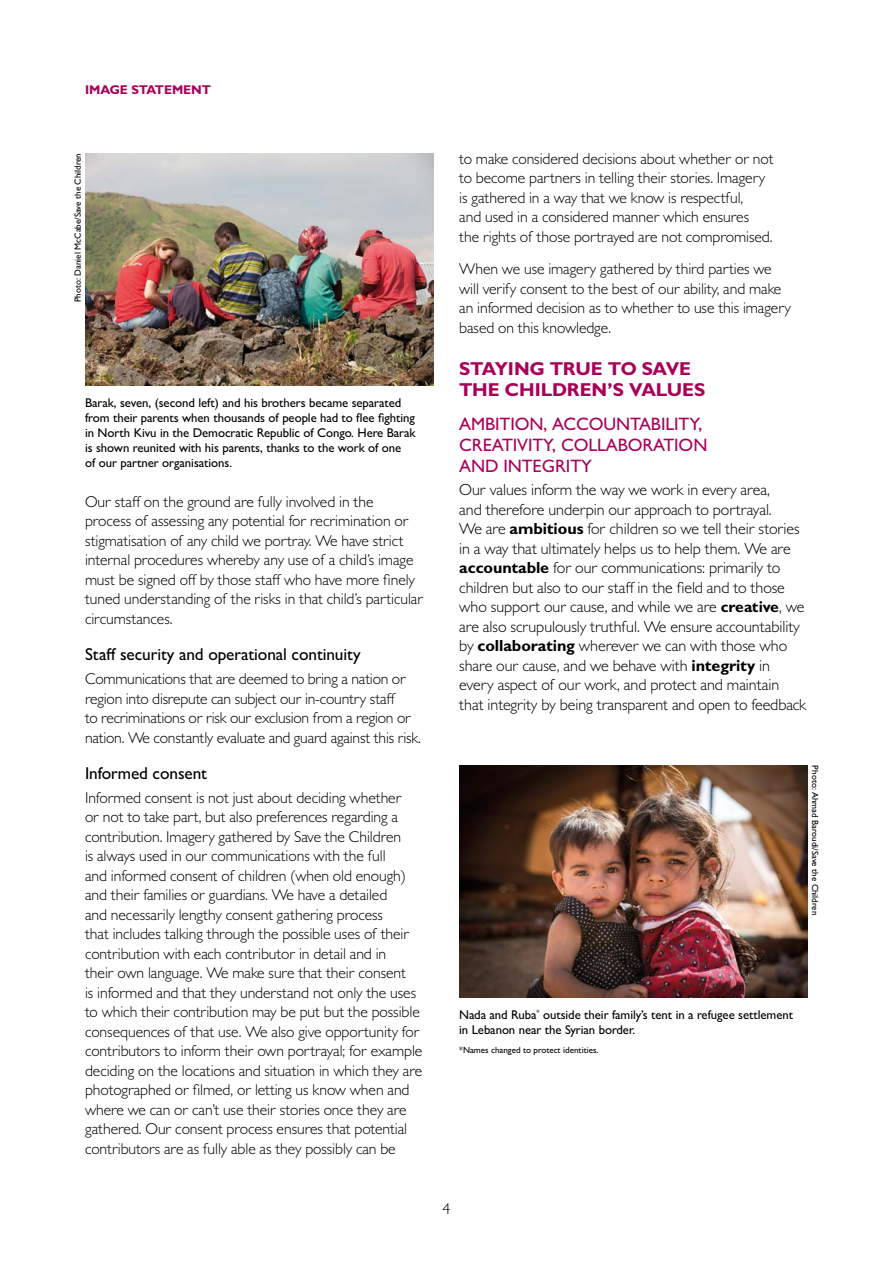
<style>
.page{position:relative;width:893px;height:1263px;background:#fff}
.page>*{position:absolute;margin:0;border:0;box-sizing:border-box;transform-origin:0 0}
.t1{font:700 18.75px/21px "Gill Sans MT Std";letter-spacing:-.01em;color:#a80159}
.t2{font:500 18px/21px "Gill Sans MT Std";letter-spacing:-.005em;color:#a80159}
.t3{font:500 17.25px "Gill Sans MT Std";letter-spacing:-.005em;color:#000}
.t4{font:300 16.2px/19.5px "Gill Sans MT Std";letter-spacing:-.005em;color:#000}
.t5{font:300 15.75px/19.5px "Gill Sans MT Std";letter-spacing:-.005em;color:#000}
.t6{font:500 12.75px/15px "Gill Sans MT Std";letter-spacing:-.005em;color:#000}
.t7{font:700 12.75px "Gill Sans MT Std";letter-spacing:-.005em;color:#a80159}
.t8{font:500 9px "Gill Sans MT Std";color:#000}
.s1{font-weight:700}
.s2{font-weight:700;font-size:15.75px}
</style>
<div class="page">
<img style="left:85px;top:153px;width:349px;height:233px">
<img style="left:459px;top:765px;width:349px;height:233px">
<p class="t7" style="left:85px;top:82px;width:128px">IMAGE STATEMENT</p>
<p class="t8" style="left:72px;top:302px;width:151px;rotate:-90deg">Photo: Daniel McCabe/Save the Children</p>
<p class="t6" style="left:85px;top:395px;width:332px">Barak, seven, (second left) and his brothers became separated from their parents when thousands of people had to flee fighting in North Kivu in the Democratic Republic of Congo. Here Barak is shown reunited with his parents, thanks to the work of one<br>of our partner organisations.</p>
<p class="t5" style="left:85px;top:492px;width:340px">Our staff on the ground are fully involved in the process of assessing any potential for recrimination or stigmatisation of any child we portray. We have strict internal procedures whereby any use of a child’s image must be signed off by those staff who have more finely tuned understanding of the risks in that child’s particular circumstances.</p>
<p class="t3" style="left:85px;top:644px;width:277px">Staff security and operational continuity</p>
<p class="t5" style="left:85px;top:669px;width:337px">Communications that are deemed to bring a nation or region into disrepute can subject our in-country staff<br>to recriminations or risk our exclusion from a region or nation. We constantly evaluate and guard against this risk.</p>
<p class="t3" style="left:85px;top:763px;width:124px">Informed consent</p>
<p class="t5" style="left:85px;top:788px;width:339px">Informed consent is not just about deciding whether<br>or not to take part, but also preferences regarding a contribution. Imagery gathered by Save the Children<br>is always used in our communications with the full<br>and informed consent of children (when old enough) and their families or guardians. We have a detailed<br>and necessarily lengthy consent gathering process<br>that includes talking through the possible uses of their contribution with each contributor in detail and in<br>their own language. We make sure that their consent<br>is informed and that they understand not only the uses to which their contribution may be put but the possible consequences of that use. We also give opportunity for contributors to inform their own portrayal; for example deciding on the locations and situation in which they are photographed or filmed, or letting us know when and where we can or can’t use their stories once they are gathered. Our consent process ensures that potential contributors are as fully able as they possibly can be</p>
<p class="t5" style="left:459px;top:148px;width:316px">to make considered decisions about whether or not to become partners in telling their stories. Imagery is gathered in a way that we know is respectful,<br>and used in a considered manner which ensures<br>the rights of those portrayed are not compromised.</p>
<p class="t5" style="left:459px;top:259px;width:333px">When we use imagery gathered by third parties we will verify consent to the best of our ability, and make an informed decision as to whether to use this imagery based on this knowledge.</p>
<p class="t1" style="left:459px;top:358px;width:248px">STAYING TRUE TO SAVE<br>THE CHILDREN’S VALUES</p>
<p class="t2" style="left:459px;top:413px;width:250px">AMBITION, ACCOUNTABILITY,<br>CREATIVITY, COLLABORATION<br>AND INTEGRITY</p>
<p class="t4" style="left:459px;top:480px;width:349px">Our values inform the way we work in every area,<br>and therefore underpin our approach to portrayal.<br>We are <span class="s1">ambitious</span> for children so we tell their stories in a way that ultimately helps us to help them. We are <span class="s1">accountable</span> for our communications: primarily to children but also to our staff in the field and to those who support our cause, and while we are <span class="s2">creative</span>, we are also scrupulously truthful. We ensure accountability by <span class="s1">collaborating</span> wherever we can with those who share our cause, and we behave with <span class="s1">integrity</span> in every aspect of our work, and protect and maintain that integrity by being transparent and open to feedback</p>
<p class="t8" style="left:821px;top:765px;width:151px;rotate:90deg">Photo: Ahmad Baroudi/Save the Children</p>
<p class="t6" style="left:459px;top:1007px;width:335px">Nada and Ruba<sup>*</sup> outside their family’s tent in a refugee settlement in Lebanon near the Syrian border.</p>
<p class="t8" style="left:459px;top:1045px;width:141px">*Names changed to protect identities.</p>
<p class="t5" style="left:443px;top:1199px;width:9px">4</p>
</div>
